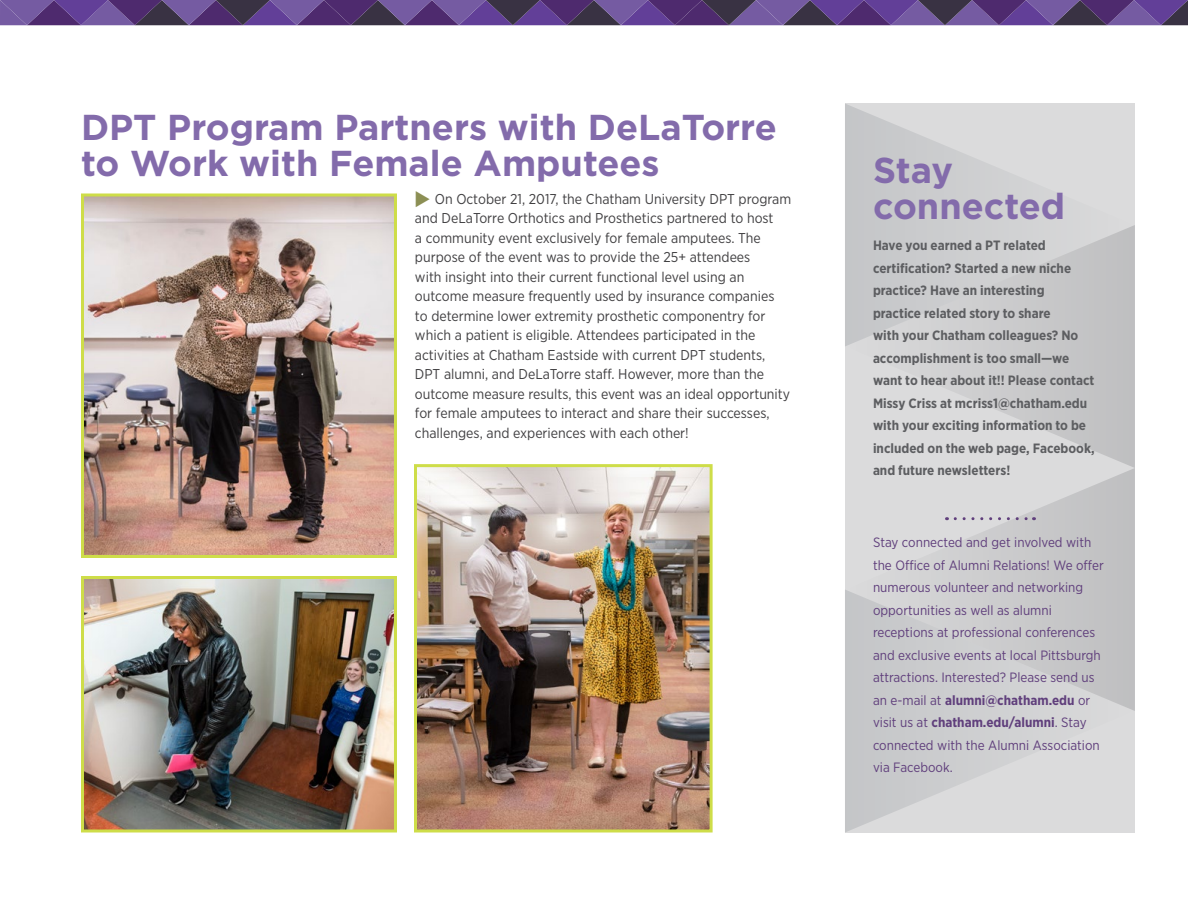
<style>
.page{position:relative;width:1188px;height:918px;background:#fff}
.page>*{position:absolute;margin:0;border:0;box-sizing:border-box;transform-origin:0 0}
.t1{font:700 36px/36px "Gotham";color:#836bab}
.t2{font:14.25px/19.5px "Gotham Narrow";color:#414042}
.t3{font:13.5px/22.5px "Gotham Narrow";color:#603f7c}
.t4{font:700 13.5px/22.5px "Gotham Narrow";color:#5d5e61}
.s1{font-family:"Trianglefont";font-size:19.5px;color:#8c8f54}
.s2{font-weight:700}
</style>
<div class="page">
<svg style="left:0;top:0;width:1188px;height:25px;background:#5a407e"></svg>
<img style="left:418px;top:468px;width:291px;height:360px">
<div style="left:414px;top:464px;width:299px;height:368px;border:3px solid #cedd49"></div>
<img style="left:85px;top:198px;width:308px;height:356px">
<div style="left:81px;top:194px;width:316px;height:364px;border:3px solid #cedd49"></div>
<img style="left:85px;top:580px;width:308px;height:248px">
<div style="left:81px;top:576px;width:316px;height:256px;border:3px solid #cedd49"></div>
<svg style="left:845px;top:104px;width:290px;height:121px;background:#d3d3d5"></svg>
<svg style="left:845px;top:225px;width:290px;height:243px;background:#cdcdcf"></svg>
<svg style="left:845px;top:711px;width:290px;height:121px;background:#d3d3d5"></svg>
<svg style="left:845px;top:468px;width:290px;height:243px;background:#cdcdcf"></svg>
<svg style="left:955px;top:517px;width:80px;height:3px"></svg>
<h1 class="t1" style="left:81px;top:108px;width:697px">DPT Program Partners with DeLaTorre to Work with Female Amputees</h1>
<p class="t2" style="left:415px;top:189px;width:378px"><span class="s1">r</span> On October 21, 2017, the Chatham University DPT program and DeLaTorre Orthotics and Prosthetics partnered to host<br>a community event exclusively for female amputees. The purpose of the event was to provide the 25+ attendees<br>with insight into their current functional level using an outcome measure frequently used by insurance companies<br>to determine lower extremity prosthetic componentry for which a patient is eligible. Attendees participated in the activities at Chatham Eastside with current DPT students, DPT alumni, and DeLaTorre staff. However, more than the outcome measure results, this event was an ideal opportunity for female amputees to interact and share their successes, challenges, and experiences with each other!</p>
<h1 class="t1" style="left:873px;top:151px;width:194px">Stay connected</h1>
<p class="t4" style="left:873px;top:234px;width:223px">Have you earned a PT related certification? Started a new niche practice? Have an interesting practice related story to share<br>with your Chatham colleagues? No accomplishment is too small—we want to hear about it!! Please contact<br>Missy Criss at mcriss1@chatham.edu with your exciting information to be included on the web page, Facebook, and future newsletters!</p>
<p class="t3" style="left:873px;top:531px;width:232px">Stay connected and get involved with the Office of Alumni Relations! We offer numerous volunteer and networking opportunities as well as alumni receptions at professional conferences and exclusive events at local Pittsburgh attractions. Interested? Please send us an e-mail at <span class="s2">alumni@chatham.edu</span> or visit us at <span class="s2">chatham.edu/alumni</span>. Stay connected with the Alumni Association via Facebook.</p>
</div>
